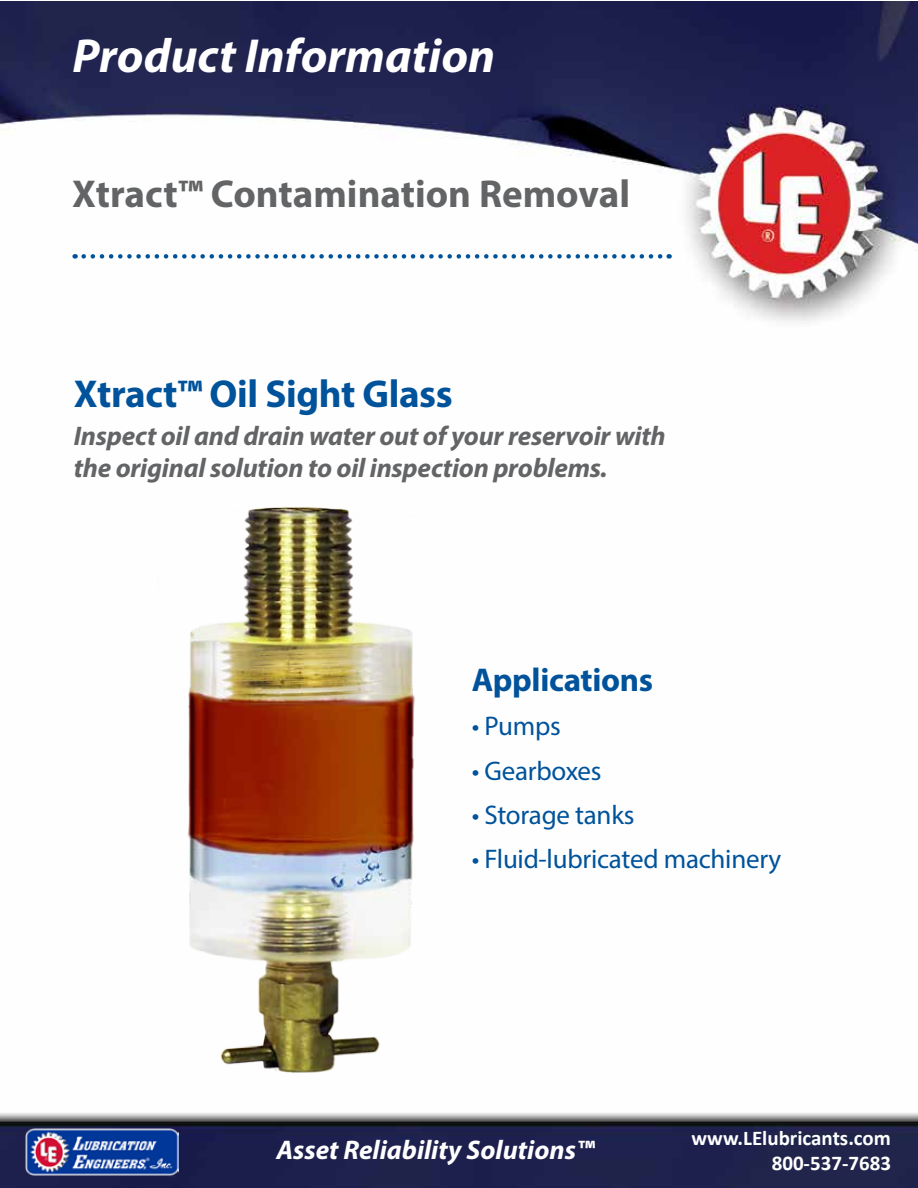
<style>
.page{position:relative;width:918px;height:1188px;background:#fff}
.page>*{position:absolute;margin:0;border:0;box-sizing:border-box;transform-origin:0 0}
.t1{font:italic 700 48px "Myriad Pro";color:#fff}
.t2{font:700 39px "Myriad Pro";color:#636466}
.t3{font:700 39px "Myriad Pro";letter-spacing:-.01em;color:#00539b}
.t4{font:700 33px "Myriad Pro";letter-spacing:-.01em;color:#00539b}
.t5{font:italic 700 27px/32.4px "Myriad Pro";letter-spacing:-.01em;color:#636466}
.t6{font:27px "Myriad Pro";letter-spacing:-.01em;color:#00539b}
.t7{font:italic 700 27px "Myriad Pro";color:#fff}
.t8{font:700 21px/25.2px "Calibri";color:#fff;text-align:right}
</style>
<div class="page">
<img style="left:1px;top:1px;width:917px;height:1187px">
<img style="left:149px;top:470px;width:306px;height:644px">
<img style="left:25px;top:1126px;width:154px;height:50px">
<svg style="left:84px;top:254px;width:586px;height:5px"></svg>
<h1 class="t1" style="left:72px;top:25px;width:424px">Product Information</h1>
<h2 class="t2" style="left:72px;top:169px;width:560px">Xtract™ Contamination Removal</h2>
<h2 class="t3" style="left:74px;top:368px;width:381px">Xtract™ Oil Sight Glass</h2>
<p class="t5" style="left:74px;top:419px;width:593px">Inspect oil and drain water out of your reservoir with the original solution to oil inspection problems.</p>
<p class="t4" style="left:472px;top:658px;width:183px">Applications</p>
<p class="t6" style="left:472px;top:709px;width:91px">• Pumps</p>
<p class="t6" style="left:472px;top:754px;width:131px">• Gearboxes</p>
<p class="t6" style="left:472px;top:798px;width:164px">• Storage tanks</p>
<p class="t6" style="left:472px;top:843px;width:311px">• Fluid-lubricated machinery</p>
<p class="t7" style="left:277px;top:1132px;width:320px">Asset Reliability Solutions™</p>
<p class="t8" style="left:692px;top:1125px;width:201px">www.LElubricants.com<br>800-537-7683</p>
</div>
